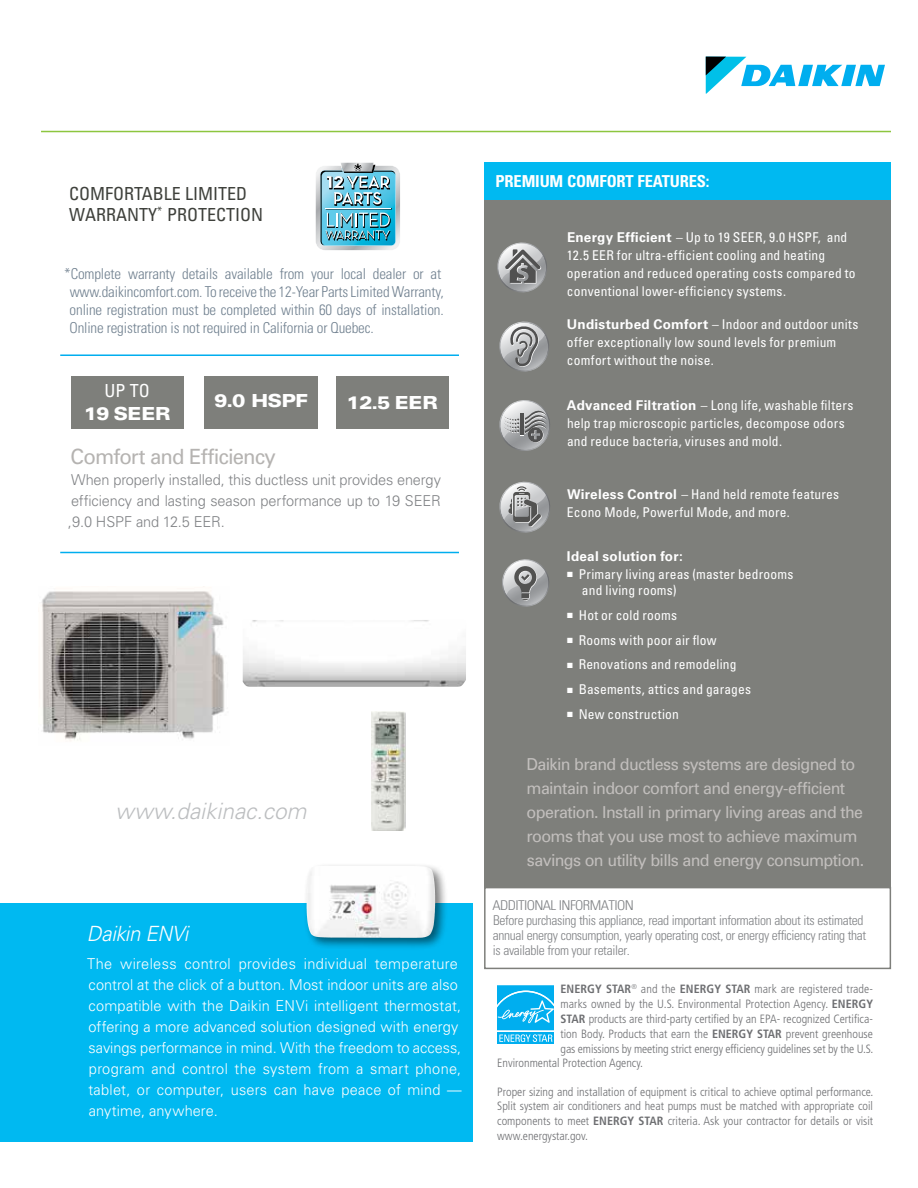
<style>
.page{position:relative;width:918px;height:1188px;background:#fff}
.page>*{position:absolute;margin:0;border:0;box-sizing:border-box;transform-origin:0 0}
.t1{font:italic 300 22.5px "Univers";color:#bcbec0}
.t2{font:21px "Univers";letter-spacing:-.04em;color:#b5b3b1}
.t3{font:italic 300 21px "Univers";letter-spacing:-.02em;color:#fff}
.t4{font:condensed 18px/21px "Univers";color:#3f413c}
.t5{font:900 expanded 18px "Univers";letter-spacing:-.05em;color:#fff}
.t6{font:condensed 18px "Univers";color:#fff}
.t7{font:16.5px/24px "Univers";letter-spacing:-.035em;color:#c2bfbd}
.t8{font:700 condensed 16.5px "Univers";letter-spacing:-.01em;color:#fff}
.t9{font:300 15px/21px "Univers";letter-spacing:.01em;color:#fff}
.t10{font:300 condensed 15px/18px "Univers";letter-spacing:-.01em;color:#718190}
.t11{font:300 15px/21px "Univers";letter-spacing:-.01em;color:#808285;text-align:justify}
.t12{font:condensed 13.5px/18px "Univers";letter-spacing:.015em;color:#fff}
.t13{font:300 condensed 13.5px/15px "Univers";letter-spacing:-.025em;color:#808285;scale:1.1 1}
.t14{font:700 13.5px "Univers";letter-spacing:.015em;color:#fff}
.t15{font:300 condensed 12px/14.5px "Frutiger LT";color:#6d6e71;text-align:justify}
.s1{font-weight:700;font-stretch:normal}
.s2{font-weight:700}
</style>
<div class="page">
<hr style="left:41px;top:131px;width:850px;height:1px;background:#8dc63f">
<hr style="left:60px;top:354px;width:399px;height:2px;background:#00aeef">
<hr style="left:60px;top:552px;width:399px;height:1px;background:#00aeef">
<img style="left:315px;top:162px;width:85px;height:89px">
<div style="left:0;top:904px;width:473px;height:238px;background:#00b9f1"></div>
<div style="left:303px;top:862px;width:145px;height:89px;background:#000;opacity:.52"></div>
<img style="left:307px;top:866px;width:11px;height:56px">
<div style="left:71px;top:376px;width:113px;height:53px;background:#7e7f7b"></div>
<div style="left:336px;top:376px;width:113px;height:53px;background:#7e7f7b"></div>
<div style="left:204px;top:376px;width:114px;height:53px;background:#7e7f7b"></div>
<img style="left:41px;top:591px;width:184px;height:150px">
<img style="left:243px;top:620px;width:223px;height:67px">
<img style="left:371px;top:711px;width:34px;height:119px">
<div style="left:484px;top:887px;width:407px;height:82px;background:#fff;border:2px solid #7e7f7b"></div>
<div style="left:484px;top:162px;width:407px;height:726px;background:#7e7f7b"></div>
<svg style="left:502px;top:559px;width:47px;height:48px"></svg>
<svg style="left:499px;top:322px;width:50px;height:50px"></svg>
<svg style="left:497px;top:243px;width:50px;height:50px"></svg>
<svg style="left:499px;top:400px;width:51px;height:51px"></svg>
<svg style="left:499px;top:482px;width:51px;height:51px"></svg>
<svg style="left:497px;top:985px;width:57px;height:59px;background:#2dbcf1"></svg>
<svg style="left:706px;top:57px;width:179px;height:37px"></svg>
<div style="left:484px;top:162px;width:407px;height:37px;background:#00b9f1"></div>
<h3 class="t4" style="left:69px;top:183px;width:195px">COMFORTABLE LIMITED<br>WARRANTY<sup>*</sup> PROTECTION</h3>
<p class="t10" style="left:70px;top:264px;width:376px;text-indent:-5px">*Complete warranty details available from your local dealer or at www.daikincomfort.com. To receive the 12-Year Parts Limited Warranty, online registration must be completed within 60 days of installation.<br>Online registration is not required in California or Quebec.</p>
<h3 class="t6" style="left:105px;top:380px;width:47px">UP TO</h3>
<h3 class="t5" style="left:84px;top:403px;width:89px">19 SEER</h3>
<h3 class="t5" style="left:214px;top:391px;width:96px">9.0 HSPF</h3>
<h3 class="t5" style="left:347px;top:392px;width:93px">12.5 EER</h3>
<h2 class="t2" style="left:71px;top:444px;width:207px">Comfort and Efficiency</h2>
<p class="t11" style="left:68px;top:469px;width:375px">When properly installed, this ductless unit provides energy efficiency and lasting season performance up to 19 SEER ,9.0 HSPF and 12.5 EER.</p>
<h1 class="t1" style="left:115px;top:797px;width:193px">www.daikinac.com</h1>
<h2 class="t3" style="left:87px;top:921px;width:103px">Daikin ENVi</h2>
<p class="t9" style="left:87px;top:952px;width:376px">The wireless control provides individual temperature control at the click of a button. Most indoor units are also compatible with the Daikin ENVi intelligent thermostat, offering a more advanced solution designed with energy savings performance in mind. With the freedom to access, program and control the system from a smart phone, tablet, or computer, users can have peace of mind — anytime, anywhere.</p>
<p class="t8" style="left:496px;top:171px;width:215px">PREMIUM COMFORT FEATURES:</p>
<p class="t12" style="left:567px;top:228px;width:290px"><span class="s1">Energy Efficient</span> – Up to 19 SEER, 9.0 HSPF, and 12.5 EER for ultra-efficient cooling and heating operation and reduced operating costs compared to conventional lower-efficiency systems.</p>
<p class="t12" style="left:567px;top:315px;width:293px"><span class="s1">Undisturbed Comfort</span> – Indoor and outdoor units offer exceptionally low sound levels for premium comfort without the noise.</p>
<p class="t12" style="left:567px;top:396px;width:288px"><span class="s1">Advanced Filtration</span> – Long life, washable filters help trap microscopic particles, decompose odors and reduce bacteria, viruses and mold.</p>
<p class="t12" style="left:567px;top:484px;width:274px"><span class="s1">Wireless Control</span> – Hand held remote features<br>Econo Mode, Powerful Mode, and more.</p>
<p class="t14" style="left:567px;top:548px;width:118px">Ideal solution for:</p>
<p class="t12" style="left:582px;top:565px;width:213px;line-height:16.5px;text-indent:-15px">■ Primary living areas (master bedrooms and living rooms)</p>
<p class="t12" style="left:567px;top:606px;width:112px">■ Hot or cold rooms</p>
<p class="t12" style="left:567px;top:630px;width:151px">■ Rooms with poor air flow</p>
<p class="t12" style="left:567px;top:655px;width:171px">■ Renovations and remodeling</p>
<p class="t12" style="left:567px;top:680px;width:186px">■ Basements, attics and garages</p>
<p class="t12" style="left:567px;top:705px;width:113px">■ New construction</p>
<p class="t7" style="left:527px;top:752px;width:339px">Daikin brand ductless systems are designed to maintain indoor comfort and energy-efficient operation. Install in primary living areas and the rooms that you use most to achieve maximum savings on utility bills and energy consumption.</p>
<p class="t13" style="left:492px;top:898px;width:341px">ADDITIONAL INFORMATION<br>Before purchasing this appliance, read important information about its estimated annual energy consumption, yearly operating cost, or energy efficiency rating that is available from your retailer.</p>
<p class="t15" style="left:561px;top:982px;width:314px"><span class="s2">ENERGY STAR</span><sup>®</sup> and the <span class="s2">ENERGY STAR</span> mark are registered trade-</p>
<p class="t15" style="left:561px;top:997px;width:314px">marks owned by the U.S. Environmental Protection Agency. <span class="s2">ENERGY</span></p>
<p class="t15" style="left:561px;top:1012px;width:314px"><span class="s2">STAR</span> products are third-party certified by an EPA-‐recognized Certifica-</p>
<p class="t15" style="left:561px;top:1027px;width:314px">tion Body. Products that earn the <span class="s2">ENERGY STAR</span> prevent greenhouse</p>
<p class="t15" style="left:561px;top:1042px;width:314px">gas emissions by meeting strict energy efficiency guidelines set by the U.S.</p>
<p class="t15" style="left:497px;top:1056px;width:147px">Environmental Protection Agency.</p>
<p class="t15" style="left:497px;top:1085px;width:378px">Proper sizing and installation of equipment is critical to achieve optimal performance.<br>Split system air conditioners and heat pumps must be matched with appropriate coil components to meet <span class="s2">ENERGY STAR</span> criteria. Ask your contractor for details or visit www.energystar.gov.</p>
</div>
